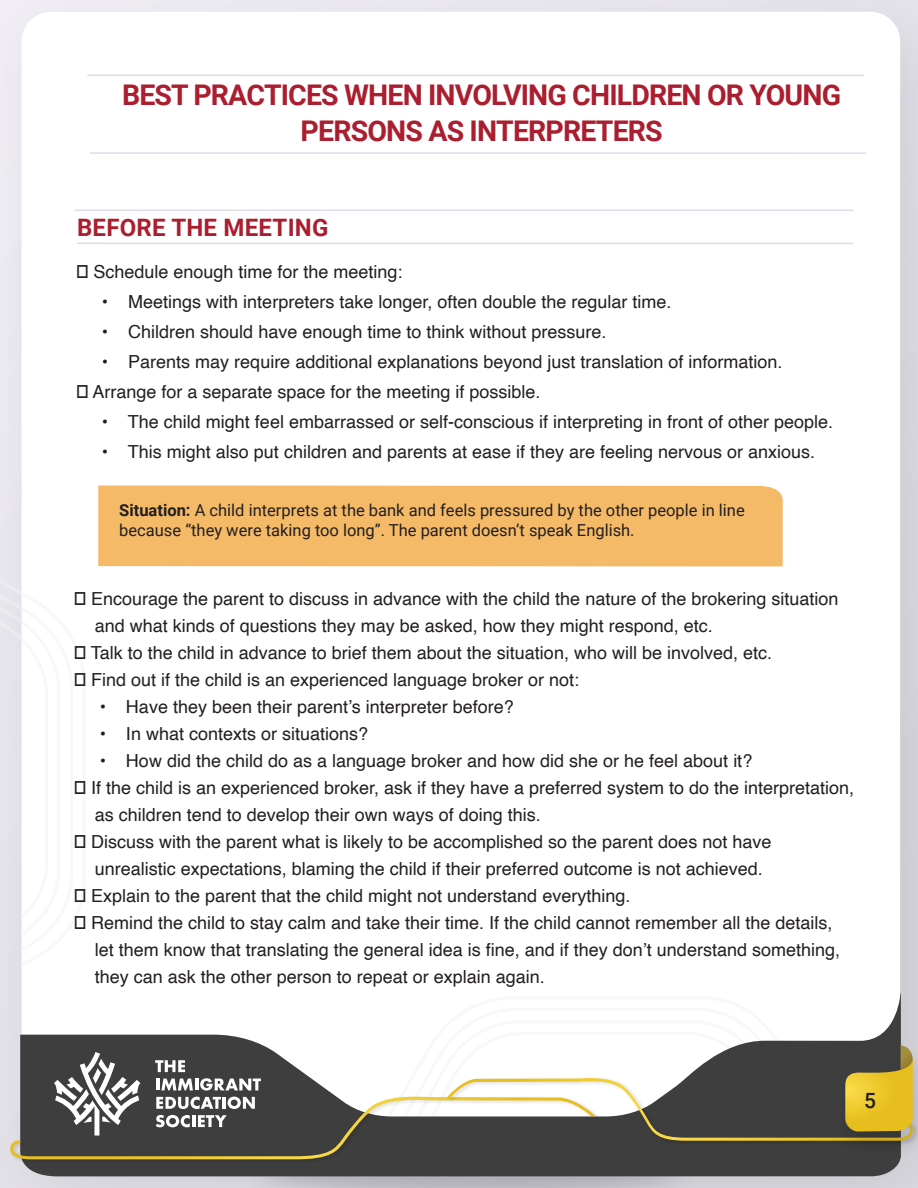
<style>
.page{position:relative;width:918px;height:1188px;background:#fff}
.page>*{position:absolute;margin:0;border:0;box-sizing:border-box;transform-origin:0 0}
.t1{font:700 28.5px/36px "Roboto";letter-spacing:-.03em;color:#aa1e2f;text-align:center}
.t2{font:700 24px "Roboto";letter-spacing:.01em;color:#aa1e2f}
.t3{font:500 21px "Roboto";color:#231f20}
.t4{font:18px "Helvetica";color:#231f20}
.t5{font:16.5px/19.8px "Roboto";color:#231f20}
.s1{font-weight:700}
</style>
<div class="page">
<img style="left:0;top:0;width:918px;height:1188px">
<div style="left:22px;top:12px;width:878px;height:1149px;background:#fff;border-radius:30px"></div>
<div style="left:0;top:536px;width:22px;height:436px;background:#e4e2ea"></div>
<svg style="left:18px;top:990px;width:883px;height:186px"></svg>
<img style="left:8px;top:1093px;width:596px;height:73px">
<img style="left:830px;top:1038px;width:88px;height:128px">
<svg style="left:10px;top:1019px;width:903px;height:140px"></svg>
<div style="left:98px;top:485px;width:685px;height:81px;background:#f4ba68"></div>
<hr style="left:87px;top:75px;width:777px;height:1px;background:#95a2bf">
<hr style="left:90px;top:152px;width:776px;height:2px;background:#95a2bf">
<hr style="left:75px;top:210px;width:779px;height:1px;background:#95a2bf">
<hr style="left:77px;top:243px;width:777px;height:1px;background:#95a2bf">
<p class="t1" style="left:122px;top:76px;width:721px">BEST PRACTICES WHEN INVOLVING CHILDREN OR YOUNG<br>PERSONS AS INTERPRETERS</p>
<p class="t2" style="left:77px;top:211px;width:253px">BEFORE THE MEETING</p>
<p class="t4" style="left:77px;top:258px;width:327px">☐ Schedule enough time for the meeting:</p>
<p class="t4" style="left:102px;top:288px;width:571px">• Meetings with interpreters take longer, often double the regular time.</p>
<p class="t4" style="left:102px;top:318px;width:506px">• Children should have enough time to think without pressure.</p>
<p class="t4" style="left:102px;top:348px;width:682px">• Parents may require additional explanations beyond just translation of information.</p>
<p class="t4" style="left:77px;top:378px;width:465px">☐ Arrange for a separate space for the meeting if possible.</p>
<p class="t4" style="left:102px;top:408px;width:733px">• The child might feel embarrassed or self-conscious if interpreting in front of other people.</p>
<p class="t4" style="left:102px;top:438px;width:715px">• This might also put children and parents at ease if they are feeling nervous or anxious.</p>
<p class="t5" style="left:119px;top:500px;width:627px"><span class="s1">Situation:</span> A child interprets at the bank and feels pressured by the other people in line because “they were taking too long”. The parent doesn’t speak English.</p>
<p class="t4" style="left:75px;top:585px;width:765px">☐ Encourage the parent to discuss in advance with the child the nature of the brokering situation</p>
<p class="t4" style="left:95px;top:612px;width:620px">and what kinds of questions they may be asked, how they might respond, etc.</p>
<p class="t4" style="left:75px;top:639px;width:699px">☐ Talk to the child in advance to brief them about the situation, who will be involved, etc.</p>
<p class="t4" style="left:75px;top:666px;width:506px">☐ Find out if the child is an experienced language broker or not:</p>
<p class="t4" style="left:100px;top:693px;width:416px">• Have they been their parent’s interpreter before?</p>
<p class="t4" style="left:100px;top:720px;width:270px">• In what contexts or situations?</p>
<p class="t4" style="left:100px;top:747px;width:654px">• How did the child do as a language broker and how did she or he feel about it?</p>
<p class="t4" style="left:75px;top:774px;width:781px">☐ If the child is an experienced broker, ask if they have a preferred system to do the interpretation,</p>
<p class="t4" style="left:95px;top:801px;width:448px">as children tend to develop their own ways of doing this.</p>
<p class="t4" style="left:75px;top:828px;width:698px">☐ Discuss with the parent what is likely to be accomplished so the parent does not have</p>
<p class="t4" style="left:95px;top:855px;width:670px">unrealistic expectations, blaming the child if their preferred outcome is not achieved.</p>
<p class="t4" style="left:75px;top:882px;width:557px">☐ Explain to the parent that the child might not understand everything.</p>
<p class="t4" style="left:75px;top:909px;width:759px">☐ Remind the child to stay calm and take their time. If the child cannot remember all the details,</p>
<p class="t4" style="left:95px;top:936px;width:747px">let them know that translating the general idea is fine, and if they don’t understand something,</p>
<p class="t4" style="left:95px;top:963px;width:452px">they can ask the other person to repeat or explain again.</p>
<p class="t3" style="left:864px;top:1086px;width:13px">5</p>
</div>
